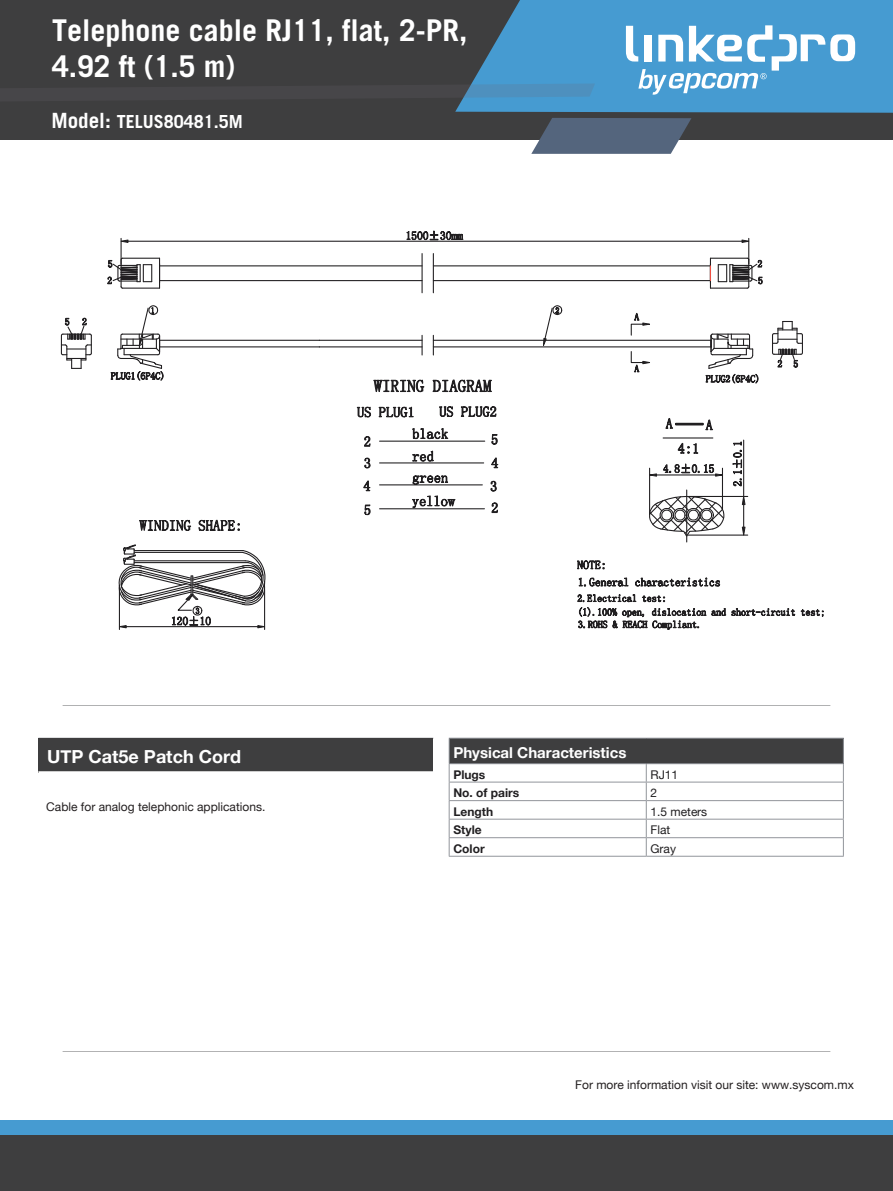
<style>
.page{position:relative;width:893px;height:1191px;background:#fff}
.page>*{position:absolute;margin:0;border:0;box-sizing:border-box;transform-origin:0 0}
.t1{font:700 30px/36px "Trade Gothic";color:#fff}
.t2{font:700 18px "Trade Gothic";color:#fff}
.t3{font:700 18px "Helvetica Neue";color:#fff}
.t4{font:700 15px "Helvetica Neue";color:#fff}
.t5{font:12px "Helvetica Neue";color:#231f20}
.t6{font:700 12px "Helvetica Neue";color:#211f21}
.t7{font:12px "Helvetica Neue";color:#211f21}
.s1{font-size:21px}
</style>
<div class="page">
<hr style="left:433px;top:280px;width:277px;height:1px;background:#211f21">
<hr style="left:433px;top:265px;width:277px;height:1px;background:#211f21">
<hr style="left:160px;top:280px;width:262px;height:1px;background:#211f21">
<hr style="left:160px;top:265px;width:262px;height:1px;background:#211f21">
<hr style="left:433px;top:346px;width:278px;height:1px;background:#211f21">
<hr style="left:433px;top:340px;width:278px;height:1px;background:#211f21">
<svg style="left:422px;top:335px;width:1px;height:20px"></svg>
<svg style="left:433px;top:335px;width:1px;height:20px"></svg>
<hr style="left:123px;top:287px;width:37px;height:2px;background:#211f21">
<hr style="left:123px;top:258px;width:37px;height:1px;background:#211f21">
<hr style="left:319px;top:346px;width:103px;height:1px;background:#211f21">
<hr style="left:319px;top:340px;width:103px;height:1px;background:#211f21">
<hr style="left:160px;top:346px;width:159px;height:1px;background:#211f21">
<hr style="left:160px;top:340px;width:159px;height:1px;background:#211f21">
<svg style="left:630px;top:351px;width:20px;height:21px"></svg>
<svg style="left:630px;top:313px;width:20px;height:23px"></svg>
<hr style="left:159px;top:258px;width:1px;height:30px;background:#211f21">
<hr style="left:433px;top:253px;width:1px;height:40px;background:#211f21">
<hr style="left:422px;top:253px;width:1px;height:40px;background:#211f21">
<hr style="left:128px;top:241px;width:614px;height:1px;background:#211f21">
<svg style="left:406px;top:230px;width:58px;height:11px"></svg>
<svg style="left:60px;top:317px;width:32px;height:52px"></svg>
<svg style="left:110px;top:305px;width:54px;height:76px"></svg>
<svg style="left:543px;top:305px;width:20px;height:41px"></svg>
<svg style="left:107px;top:238px;width:45px;height:51px"></svg>
<svg style="left:705px;top:419px;width:8px;height:11px"></svg>
<svg style="left:665px;top:418px;width:8px;height:11px"></svg>
<hr style="left:663px;top:437px;width:50px;height:1px;background:#211f21">
<svg style="left:677px;top:442px;width:22px;height:12px"></svg>
<hr style="left:649px;top:468px;width:1px;height:46px;background:#211f21">
<hr style="left:722px;top:468px;width:1px;height:41px;background:#211f21">
<hr style="left:656px;top:474px;width:60px;height:1px;background:#211f21">
<svg style="left:649px;top:473px;width:8px;height:4px"></svg>
<svg style="left:663px;top:463px;width:60px;height:14px"></svg>
<hr style="left:686px;top:490px;width:1px;height:52px;background:#211f21">
<svg style="left:649px;top:495px;width:76px;height:43px"></svg>
<hr style="left:689px;top:496px;width:59px;height:1px;background:#211f21">
<hr style="left:688px;top:534px;width:60px;height:1px;background:#211f21">
<hr style="left:743px;top:440px;width:1px;height:56px;background:#211f21">
<svg style="left:742px;top:497px;width:4px;height:39px"></svg>
<svg style="left:732px;top:441px;width:10px;height:46px"></svg>
<div style="left:675px;top:423px;width:29px;height:2px;border:1px solid #211f21"></div>
<svg style="left:364px;top:504px;width:7px;height:11px"></svg>
<svg style="left:364px;top:457px;width:7px;height:11px"></svg>
<svg style="left:363px;top:480px;width:8px;height:11px"></svg>
<svg style="left:364px;top:436px;width:7px;height:11px"></svg>
<svg style="left:439px;top:406px;width:58px;height:11px"></svg>
<svg style="left:373px;top:379px;width:119px;height:13px"></svg>
<svg style="left:357px;top:406px;width:57px;height:12px"></svg>
<svg style="left:412px;top:495px;width:44px;height:13px"></svg>
<svg style="left:412px;top:428px;width:36px;height:11px"></svg>
<svg style="left:412px;top:475px;width:36px;height:9px"></svg>
<svg style="left:412px;top:450px;width:22px;height:12px"></svg>
<hr style="left:380px;top:508px;width:104px;height:1px;background:#211f21">
<hr style="left:380px;top:462px;width:104px;height:1px;background:#211f21">
<hr style="left:380px;top:484px;width:102px;height:1px;background:#211f21">
<hr style="left:380px;top:440px;width:105px;height:2px;background:#211f21">
<svg style="left:491px;top:434px;width:7px;height:11px"></svg>
<svg style="left:490px;top:480px;width:7px;height:12px"></svg>
<svg style="left:491px;top:457px;width:8px;height:11px"></svg>
<svg style="left:491px;top:502px;width:7px;height:11px"></svg>
<svg style="left:772px;top:321px;width:31px;height:47px"></svg>
<hr style="left:710px;top:287px;width:37px;height:2px;background:#211f21">
<hr style="left:710px;top:258px;width:37px;height:1px;background:#211f21">
<hr style="left:710px;top:258px;width:1px;height:30px;background:#211f21">
<svg style="left:705px;top:333px;width:54px;height:51px"></svg>
<svg style="left:718px;top:238px;width:45px;height:51px"></svg>
<svg style="left:710px;top:265px;width:1px;height:16px"></svg>
<svg style="left:139px;top:519px;width:101px;height:12px"></svg>
<hr style="left:119px;top:586px;width:1px;height:43px;background:#211f21">
<hr style="left:264px;top:589px;width:1px;height:40px;background:#211f21">
<svg style="left:118px;top:544px;width:148px;height:84px"></svg>
<svg style="left:577px;top:560px;width:28px;height:9px"></svg>
<svg style="left:577px;top:594px;width:247px;height:36px"></svg>
<svg style="left:578px;top:577px;width:142px;height:10px"></svg>
<div style="left:0;top:0;width:893px;height:139px;background:#3e3e3f"></div>
<svg style="left:455px;top:0;width:438px;height:113px;background:#458fbf"></svg>
<svg style="left:455px;top:83px;width:140px;height:19px;background:#4a8db9"></svg>
<svg style="left:531px;top:118px;width:160px;height:36px;background:#5b6a7e"></svg>
<svg style="left:626px;top:25px;width:229px;height:70px;background:#79b6dd"></svg>
<hr style="left:63px;top:705px;width:767px;height:1px;background:#48494c">
<hr style="left:63px;top:1051px;width:767px;height:1px;background:#48494c">
<div style="left:0;top:1120px;width:893px;height:15px;background:#469bd1"></div>
<div style="left:0;top:1135px;width:893px;height:56px;background:#3e3e3f"></div>
<hr style="left:38px;top:738px;width:1px;height:33px;background:#939598">
<div style="left:39px;top:738px;width:394px;height:34px;background:#3e3e3f"></div>
<hr style="left:38px;top:771px;width:395px;height:3px;background:#fff">
<div style="left:449px;top:738px;width:394px;height:25px;background:#3e3e3f"></div>
<hr style="left:449px;top:738px;width:197px;height:1px;background:#92959b">
<hr style="left:646px;top:738px;width:198px;height:1px;background:#92959b">
<hr style="left:449px;top:763px;width:197px;height:1px;background:#92959b">
<hr style="left:646px;top:763px;width:198px;height:1px;background:#92959b">
<hr style="left:449px;top:781px;width:197px;height:1px;background:#92959b">
<hr style="left:646px;top:781px;width:198px;height:1px;background:#92959b">
<hr style="left:449px;top:800px;width:197px;height:1px;background:#92959b">
<hr style="left:646px;top:800px;width:198px;height:1px;background:#92959b">
<hr style="left:449px;top:818px;width:197px;height:1px;background:#92959b">
<hr style="left:646px;top:818px;width:198px;height:1px;background:#92959b">
<hr style="left:449px;top:837px;width:197px;height:1px;background:#92959b">
<svg style="left:449px;top:738px;width:67px;height:118px"></svg>
<hr style="left:646px;top:837px;width:198px;height:1px;background:#92959b">
<svg style="left:646px;top:764px;width:1px;height:92px"></svg>
<svg style="left:831px;top:738px;width:13px;height:118px"></svg>
<hr style="left:449px;top:856px;width:197px;height:1px;background:#92959b">
<hr style="left:646px;top:856px;width:198px;height:1px;background:#92959b">
<h1 class="t1" style="left:52px;top:12px;width:417px">Telephone cable RJ11, flat, 2-PR,<br>4.92 ft (1.5 m)</h1>
<h2 class="t2" style="left:51px;top:111px;width:193px"><span class="s1">Model:</span> TELUS80481.5M</h2>
<h2 class="t3" style="left:47px;top:745px;width:195px">UTP Cat5e Patch Cord</h2>
<p class="t5" style="left:46px;top:799px;width:221px">Cable for analog telephonic applications.</p>
<p class="t4" style="left:453px;top:743px;width:175px">Physical Characteristics</p>
<p class="t6" style="left:453px;top:767px;width:33px">Plugs</p>
<p class="t7" style="left:650px;top:767px;width:29px">RJ11</p>
<p class="t6" style="left:453px;top:785px;width:67px">No. of pairs</p>
<p class="t7" style="left:650px;top:785px;width:8px">2</p>
<p class="t6" style="left:453px;top:804px;width:41px">Length</p>
<p class="t7" style="left:650px;top:804px;width:58px">1.5 meters</p>
<p class="t6" style="left:453px;top:822px;width:30px">Style</p>
<p class="t7" style="left:650px;top:822px;width:21px">Flat</p>
<p class="t6" style="left:453px;top:841px;width:33px">Color</p>
<p class="t7" style="left:650px;top:841px;width:27px">Gray</p>
<p class="t5" style="left:575px;top:1077px;width:280px">For more information visit our site: www.syscom.mx</p>
</div>
